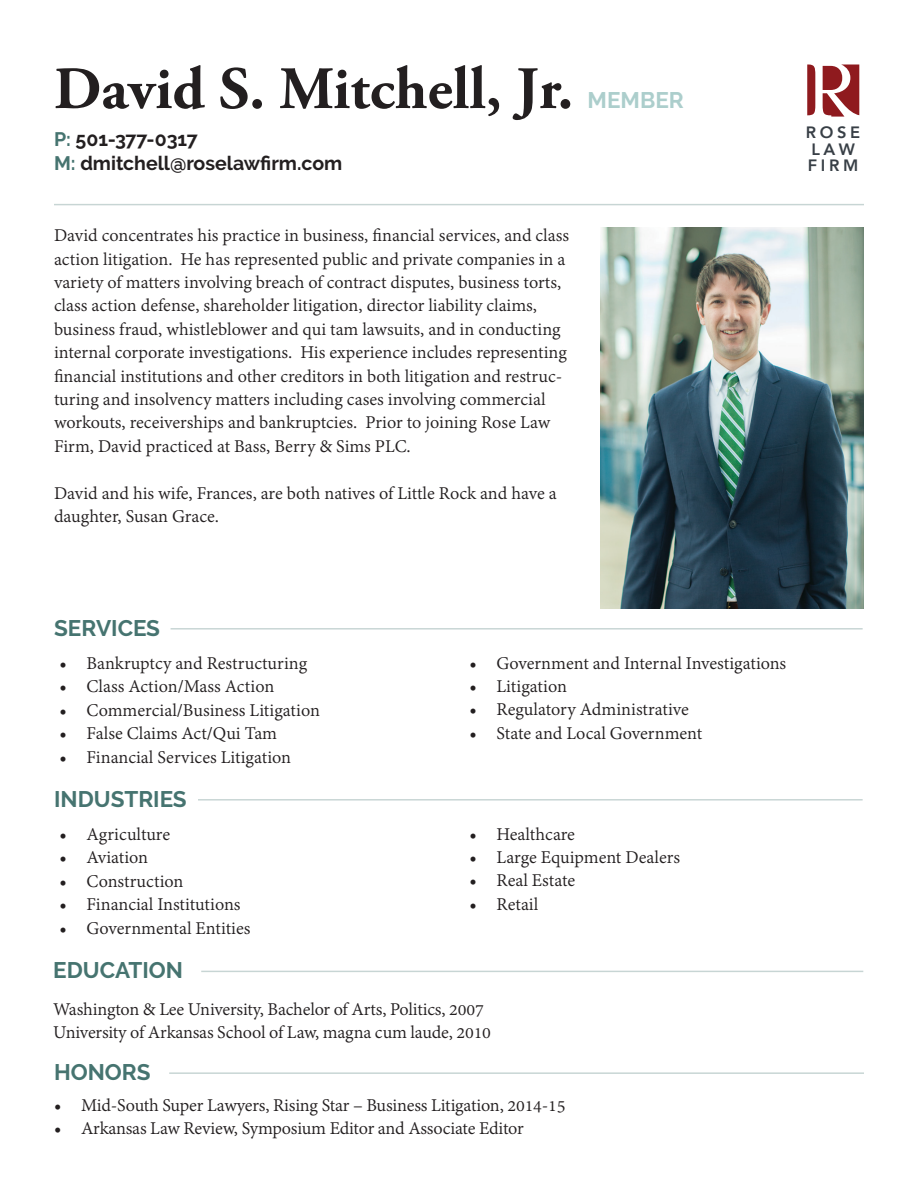
<style>
.page{position:relative;width:918px;height:1188px;background:#fff}
.page>*{position:absolute;margin:0;border:0;box-sizing:border-box;transform-origin:0 0}
.t1{font:700 60px "Adobe Garamond Pro";color:#231f20}
.t2{font:700 22.5px "Raleway";color:#467470}
.t3{font:700 22.5px "Raleway";color:#accecc}
.t4{font:19.5px/23.4px "Adobe Devanagari";color:#231f20}
.t5{font:700 19.5px "Raleway";color:#231f20}
.t6{font:800 16.35px/16.4px "Avenir";letter-spacing:.22em;color:#383f46}
.s1{color:#467470}
</style>
<div class="page">
<hr style="left:54px;top:204px;width:810px;height:1px;background:#467470">
<img style="left:600px;top:227px;width:264px;height:381px">
<hr style="left:171px;top:628px;width:692px;height:2px;background:#467470">
<hr style="left:198px;top:799px;width:665px;height:2px;background:#467470">
<hr style="left:201px;top:971px;width:662px;height:1px;background:#467470">
<hr style="left:169px;top:1072px;width:695px;height:2px;background:#467470">
<svg style="left:807px;top:65px;width:8px;height:50px"></svg>
<svg style="left:823px;top:65px;width:36px;height:52px"></svg>
<p class="t1" style="left:54px;top:54px;width:521px">David S. Mitchell, Jr.</p>
<p class="t5" style="left:54px;top:128px;width:145px"><span class="s1">P:</span> 501-377-0317</p>
<p class="t5" style="left:54px;top:152px;width:290px"><span class="s1">M:</span> dmitchell@roselawfirm.com</p>
<p class="t3" style="left:588px;top:87px;width:98px">MEMBER</p>
<p class="t4" style="left:54px;top:225px;width:517px">David concentrates his practice in business, financial services, and class action litigation. He has represented public and private companies in a variety of matters involving breach of contract disputes, business torts, class action defense, shareholder litigation, director liability claims, business fraud, whistleblower and qui tam lawsuits, and in conducting internal corporate investigations. His experience includes representing financial institutions and other creditors in both litigation and restruc&shy;turing and insolvency matters including cases involving commercial workouts, receiverships and bankruptcies. Prior to joining Rose Law Firm, David practiced at Bass, Berry &amp; Sims PLC.</p>
<p class="t4" style="left:54px;top:483px;width:504px">David and his wife, Frances, are both natives of Little Rock and have a daughter, Susan Grace.</p>
<p class="t6" style="left:806px;top:125px;width:56px">ROSE<br>LAW<br>FIRM</p>
<p class="t2" style="left:54px;top:615px;width:107px">SERVICES</p>
<p class="t4" style="left:60px;top:653px;width:249px">• Bankruptcy and Restructuring</p>
<p class="t4" style="left:60px;top:676px;width:216px">• Class Action/Mass Action</p>
<p class="t4" style="left:60px;top:700px;width:262px">• Commercial/Business Litigation</p>
<p class="t4" style="left:60px;top:723px;width:219px">• False Claims Act/Qui Tam</p>
<p class="t4" style="left:60px;top:747px;width:233px">• Financial Services Litigation</p>
<p class="t2" style="left:54px;top:786px;width:134px">INDUSTRIES</p>
<p class="t4" style="left:60px;top:824px;width:112px">• Agriculture</p>
<p class="t4" style="left:60px;top:847px;width:90px">• Aviation</p>
<p class="t4" style="left:60px;top:871px;width:126px">• Construction</p>
<p class="t4" style="left:60px;top:894px;width:183px">• Financial Institutions</p>
<p class="t4" style="left:60px;top:918px;width:193px">• Governmental Entities</p>
<p class="t4" style="left:470px;top:653px;width:318px">• Government and Internal Investigations</p>
<p class="t4" style="left:470px;top:676px;width:99px">• Litigation</p>
<p class="t4" style="left:470px;top:700px;width:221px">• Regulatory Administrative</p>
<p class="t4" style="left:470px;top:723px;width:234px">• State and Local Government</p>
<p class="t4" style="left:470px;top:824px;width:107px">• Healthcare</p>
<p class="t4" style="left:470px;top:847px;width:212px">• Large Equipment Dealers</p>
<p class="t4" style="left:470px;top:871px;width:107px">• Real Estate</p>
<p class="t4" style="left:470px;top:894px;width:70px">• Retail</p>
<p class="t2" style="left:53px;top:957px;width:131px">EDUCATION</p>
<p class="t4" style="left:53px;top:999px;width:432px">Washington &amp; Lee University, Bachelor of Arts, Politics, 2007</p>
<p class="t4" style="left:53px;top:1022px;width:439px">University of Arkansas School of Law, magna cum laude, 2010</p>
<p class="t2" style="left:54px;top:1059px;width:98px">HONORS</p>
<p class="t4" style="left:54px;top:1095px;width:513px">• Mid-South Super Lawyers, Rising Star – Business Litigation, 2014-15</p>
<p class="t4" style="left:54px;top:1118px;width:471px">• Arkansas Law Review, Symposium Editor and Associate Editor</p>
</div>
